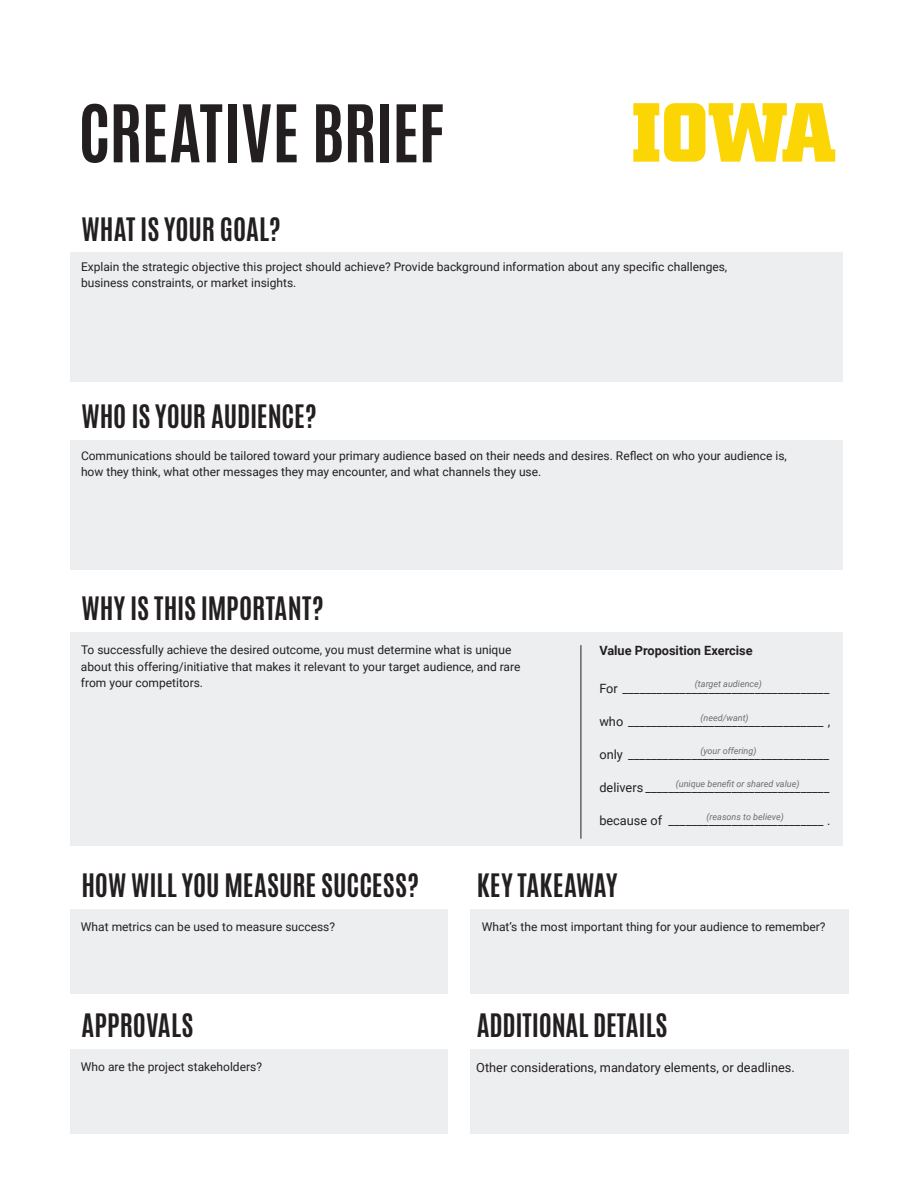
<style>
.page{position:relative;width:918px;height:1188px;background:#fff}
.page>*{position:absolute;margin:0;border:0;box-sizing:border-box;transform-origin:0 0}
.t1{font:700 67.5px "Antonio";letter-spacing:-.01em;color:#231f20}
.Learn_More{font:700 27px "Antonio";letter-spacing:-.005em;color:#231f20}
.t2{font:12.75px "Roboto";color:#231f20}
.t3{font:700 12.75px "Roboto";color:#231f20}
.Body_Text{font:12px/16.5px "Roboto";color:#231f20}
.t4{font:italic 9px "Roboto";color:#6c6d70}
.s1{font-style:inherit}
</style>
<div class="page">
<div style="left:70px;top:252px;width:772px;height:129px;background:#edeeef"></div>
<div style="left:70px;top:441px;width:772px;height:129px;background:#edeeef"></div>
<div style="left:70px;top:633px;width:772px;height:213px;background:#edeeef"></div>
<div style="left:70px;top:1050px;width:378px;height:84px;background:#edeeef"></div>
<div style="left:70px;top:909px;width:378px;height:84px;background:#edeeef"></div>
<div style="left:470px;top:1050px;width:379px;height:84px;background:#edeeef"></div>
<div style="left:470px;top:909px;width:379px;height:84px;background:#edeeef"></div>
<svg style="left:633px;top:103px;width:202px;height:59px"></svg>
<hr style="left:581px;top:645px;width:1px;height:194px;background:#231f20">
<p class="t1" style="left:78px;top:82px;width:368px">CREATIVE BRIEF</p>
<p class="Learn_More" style="left:81px;top:209px;width:201px">WHAT IS YOUR GOAL?</p>
<p class="Body_Text" style="left:81px;top:258px;width:648px">Explain the strategic objective this project should achieve? Provide background information about any specific challenges, business constraints, or market insights.</p>
<p class="Learn_More" style="left:81px;top:396px;width:237px">WHO IS YOUR AUDIENCE?</p>
<p class="Body_Text" style="left:81px;top:447px;width:707px">Communications should be tailored toward your primary audience based on their needs and desires. Reflect on who your audience is, how they think, what other messages they may encounter, and what channels they use.</p>
<p class="Learn_More" style="left:81px;top:588px;width:244px">WHY IS THIS IMPORTANT?</p>
<p class="Body_Text" style="left:81px;top:641px;width:441px">To successfully achieve the desired outcome, you must determine what is unique about this offering/initiative that makes it relevant to your target audience, and rare from your competitors.</p>
<p class="t3" style="left:599px;top:641px;width:155px">Value Proposition Exercise</p>
<p class="t2" style="left:599px;top:679px;width:232px">For ____________________________________</p>
<p class="t2" style="left:599px;top:712px;width:232px">who __________________________________ ,</p>
<p class="t2" style="left:599px;top:745px;width:232px">only ___________________________________</p>
<p class="t2" style="left:599px;top:778px;width:232px">delivers ________________________________</p>
<p class="t2" style="left:599px;top:811px;width:232px">because of ___________________________ .</p>
<p class="t4" style="left:695px;top:678px;width:69px">(target audience)</p>
<p class="t4" style="left:701px;top:711px;width:50px">(need/want)</p>
<p class="t4" style="left:700px;top:744px;width:57px">(your offering)</p>
<p class="t4" style="left:676px;top:778px;width:125px">(unique benefit or shared value)</p>
<p class="t4" style="left:707px;top:811px;width:79px">(reasons to believe)</p>
<p class="Learn_More" style="left:81px;top:865px;width:339px">HOW WILL YOU MEASURE SUCCESS?</p>
<p class="Learn_More" style="left:477px;top:865px;width:142px">KEY TAKEAWAY</p>
<p class="Body_Text" style="left:81px;top:918px;width:256px">What metrics can be used to measure success?</p>
<p class="Body_Text" style="left:482px;top:918px;width:345px">What’s the most important thing for your audience to remember?</p>
<p class="Learn_More" style="left:81px;top:1005px;width:114px">APPROVALS</p>
<p class="Learn_More" style="left:477px;top:1005px;width:192px">ADD<span class="s1">I</span>TIONAL DETAILS</p>
<p class="Body_Text" style="left:81px;top:1058px;width:183px">Who are the project stakeholders?</p>
<p class="t2" style="left:476px;top:1058px;width:320px">Other considerations, mandatory elements, or deadlines.</p>
</div>
